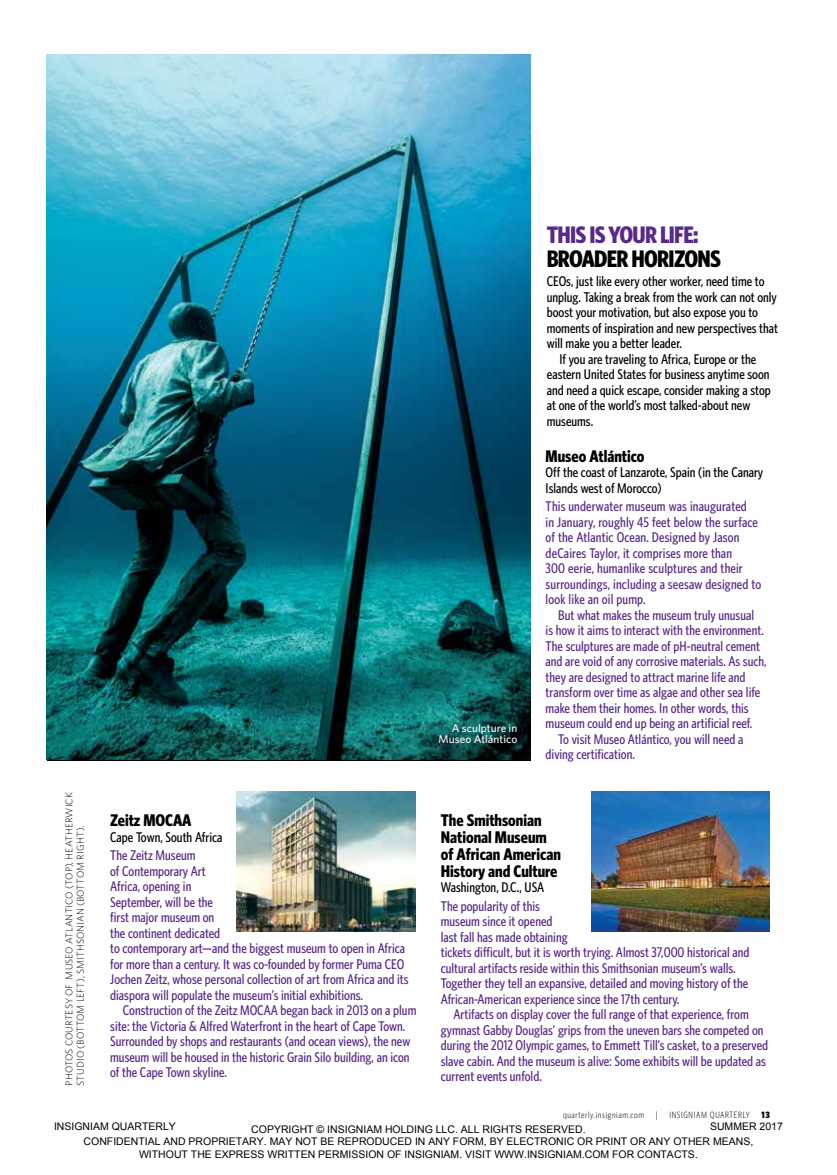
<style>
.page{position:relative;width:837px;height:1175px;background:#fff}
.page>*{position:absolute;margin:0;border:0;box-sizing:border-box;transform-origin:0 0}
.t1{font:700 24px "Whitney Condensed";letter-spacing:-.03em;color:#592989}
.t2{font:700 24px "Whitney Condensed";letter-spacing:-.03em;color:#000}
.t3{font:700 16.95px/17px "Whitney Condensed";color:#000}
.t4{font:500 14.1px/15.5px "Whitney Condensed";color:#592989}
.t5{font:500 14.1px/15.5px "Whitney Condensed";color:#000}
.t6{font:500 11.25px/11.2px "Whitney";color:#fff;text-align:right}
.t7{font:10.5px/12.6px "Arial";color:#000;text-align:center}
.t8{font:300 9.9px/11.2px "Whitney";letter-spacing:.01em;color:#000}
.t9{font:300 9.15px "Whitney Condensed";letter-spacing:.07em;color:#000}
.t10{font:900 9.15px "Whitney Condensed";color:#000}
</style>
<div class="page">
<img style="left:47px;top:54px;width:483px;height:705px">
<img style="left:237px;top:791px;width:178px;height:140px">
<img style="left:591px;top:791px;width:179px;height:140px">
<p class="t6" style="left:439px;top:722px;width:80px">A sculpture in<br>Museo Atlántico</p>
<h1 class="t1" style="left:547px;top:220px;width:153px">THIS IS YOUR LIFE:</h1>
<h1 class="t2" style="left:547px;top:244px;width:176px">BROADER HORIZONS</h1>
<p class="t5" style="left:547px;top:273px;width:219px">CEOs, just like every other worker, need time to</p>
<p class="t5" style="left:547px;top:289px;width:232px">unplug. Taking a break from the work can not only</p>
<p class="t5" style="left:547px;top:304px;width:213px">boost your motivation, but also expose you to</p>
<p class="t5" style="left:547px;top:320px;width:233px">moments of inspiration and new perspectives that</p>
<p class="t5" style="left:547px;top:335px;width:137px">will make you a better leader.</p>
<p class="t5" style="left:559px;top:351px;width:198px">If you are traveling to Africa, Europe or the</p>
<p class="t5" style="left:547px;top:366px;width:224px">eastern United States for business anytime soon</p>
<p class="t5" style="left:547px;top:382px;width:226px">and need a quick escape, consider making a stop</p>
<p class="t5" style="left:547px;top:397px;width:205px">at one of the world’s most talked-about new</p>
<p class="t5" style="left:547px;top:413px;width:48px">museums.</p>
<p class="t3" style="left:546px;top:447px;width:100px">Museo Atlántico</p>
<p class="t5" style="left:546px;top:464px;width:219px">Off the coast of Lanzarote, Spain (in the Canary<br>Islands west of Morocco)</p>
<p class="t4" style="left:546px;top:498px;width:217px">This underwater museum was inaugurated<br>in January, roughly 45 feet below the surface of the Atlantic Ocean. Designed by Jason deCaires Taylor, it comprises more than<br>300 eerie, humanlike sculptures and their surroundings, including a seesaw designed to look like an oil pump.</p>
<p class="t4" style="left:558px;top:607px;width:197px">But what makes the museum truly unusual</p>
<p class="t4" style="left:546px;top:622px;width:220px">is how it aims to interact with the environment.</p>
<p class="t4" style="left:546px;top:638px;width:216px">The sculptures are made of pH-neutral cement</p>
<p class="t4" style="left:546px;top:653px;width:223px">and are void of any corrosive materials. As such,</p>
<p class="t4" style="left:546px;top:669px;width:201px">they are designed to attract marine life and</p>
<p class="t4" style="left:546px;top:684px;width:216px">transform over time as algae and other sea life</p>
<p class="t4" style="left:546px;top:700px;width:204px">make them their homes. In other words, this</p>
<p class="t4" style="left:546px;top:715px;width:208px">museum could end up being an artificial reef.</p>
<p class="t4" style="left:558px;top:731px;width:187px">To visit Museo Atlántico, you will need a</p>
<p class="t4" style="left:546px;top:746px;width:91px">diving certification.</p>
<p class="t8" style="left:63px;top:1085px;width:295px;rotate:-90deg">PHOTOS COURTESY OF MUSEO ATLANTICO (TOP), HEATHERWICK<br>STUDIO (BOTTOM LEFT), SMITHSONIAN (BOTTOM RIGHT).</p>
<p class="t7" style="left:54px;top:1120px;width:123px">INSIGNIAM QUARTERLY</p>
<p class="t3" style="left:441px;top:811px;width:122px">The Smithsonian<br>National Museum of African American<br>History and Culture</p>
<p class="t5" style="left:441px;top:879px;width:105px">Washington, D.C., USA</p>
<p class="t4" style="left:441px;top:898px;width:310px">The popularity of this<br>museum since it opened<br>last fall has made obtaining<br>tickets difficult, but it is worth trying. Almost 37,000 historical and cultural artifacts reside within this Smithsonian museum’s walls.<br>Together they tell an expansive, detailed and moving history of the African-American experience since the 17th century.</p>
<p class="t4" style="left:441px;top:1006px;width:329px;text-indent:13px">Artifacts on display cover the full range of that experience, from gymnast Gabby Douglas’ grips from the uneven bars she competed on during the 2012 Olympic games, to Emmett Till’s casket, to a preserved slave cabin. And the museum is alive: Some exhibits will be updated as current events unfold.</p>
<p class="t3" style="left:110px;top:811px;width:83px">Zeitz MOCAA</p>
<p class="t5" style="left:110px;top:829px;width:114px">Cape Town, South Africa</p>
<p class="t4" style="left:110px;top:847px;width:300px">The Zeitz Museum<br>of Contemporary Art<br>Africa, opening in<br>September, will be the<br>first major museum on<br>the continent dedicated<br>to contemporary art—and the biggest museum to open in Africa for more than a century. It was co-founded by former Puma CEO Jochen Zeitz, whose personal collection of art from Africa and its diaspora will populate the museum’s initial exhibitions.</p>
<p class="t4" style="left:110px;top:1002px;width:308px;text-indent:13px">Construction of the Zeitz MOCAA began back in 2013 on a plum site: the Victoria &amp; Alfred Waterfront in the heart of Cape Town.<br>Surrounded by shops and restaurants (and ocean views), the new museum will be housed in the historic Grain Silo building, an icon of the Cape Town skyline.</p>
<p class="t9" style="left:563px;top:1109px;width:83px">quarterly.insigniam.com</p>
<p class="t9" style="left:656px;top:1109px;width:3px">|</p>
<p class="t9" style="left:669px;top:1109px;width:82px">INSIGNIAM QUARTERLY</p>
<p class="t10" style="left:762px;top:1109px;width:10px">13</p>
<p class="t7" style="left:710px;top:1120px;width:74px">SUMMER 2017</p>
<p class="t7" style="left:84px;top:1122px;width:671px">COPYRIGHT © INSIGNIAM HOLDING LLC. ALL RIGHTS RESERVED.<br>CONFIDENTIAL AND PROPRIETARY. MAY NOT BE REPRODUCED IN ANY FORM, BY ELECTRONIC OR PRINT OR ANY OTHER MEANS,<br>WITHOUT THE EXPRESS WRITTEN PERMISSION OF INSIGNIAM. VISIT WWW.INSIGNIAM.COM FOR CONTACTS.</p>
</div>
